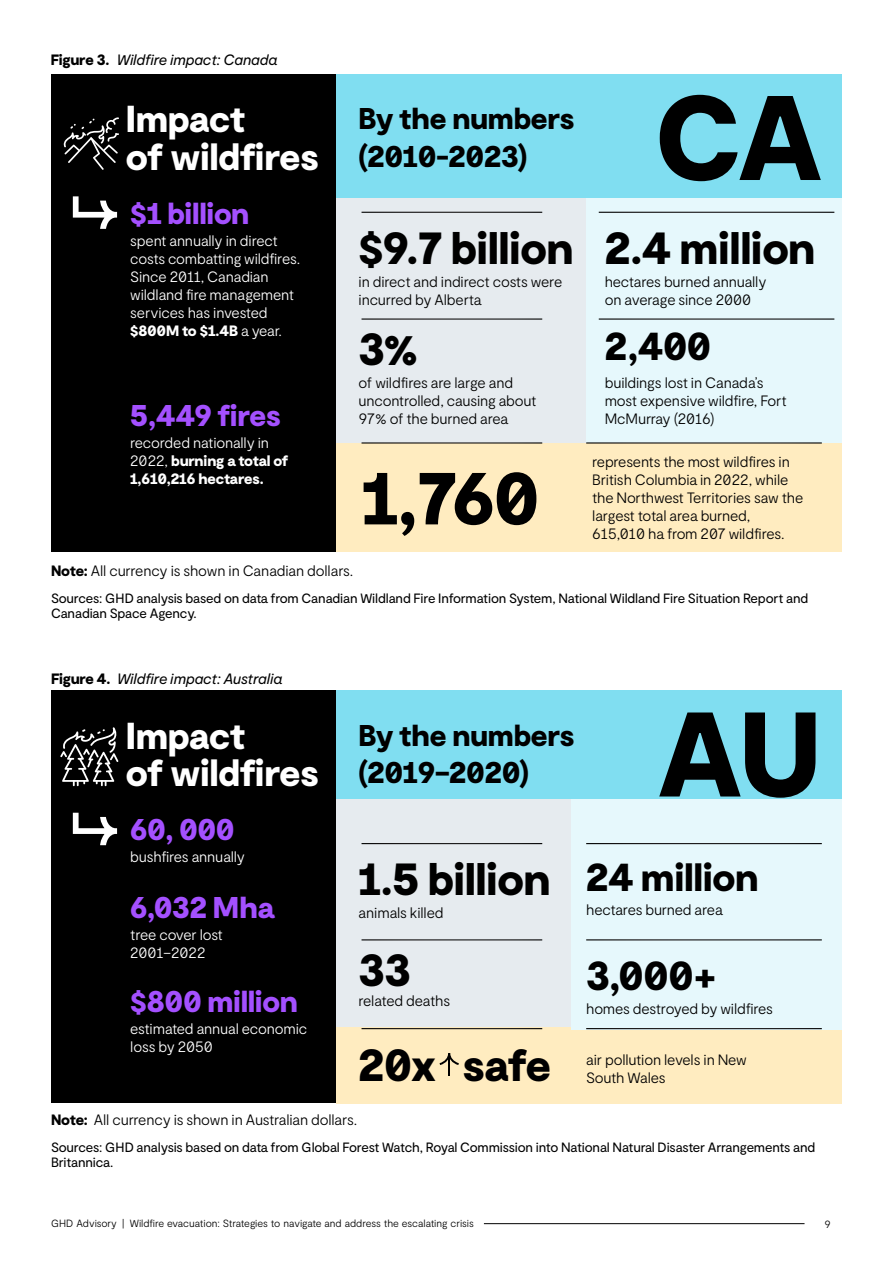
<style>
.page{position:relative;width:893px;height:1263px;background:#fff}
.page>*{position:absolute;margin:0;border:0;box-sizing:border-box;transform-origin:0 0}
.t1{font:120px "GHD Moderat Black";color:#000}
.t2{font:73.5px "GHD Moderat Black";color:#000}
.t3{font:45px "GHD Moderat Black";letter-spacing:-.01em;color:#000}
.t4{font:40.5px "GHD Moderat Black";color:#000}
.t5{font:39px "GHD Moderat Black";letter-spacing:-.005em;color:#000}
.t6{font:37.5px/37.5px "GHD Moderat Black";letter-spacing:-.01em;color:#fff}
.t7{font:30px/37.5px "GHD Moderat Black";letter-spacing:-.005em;color:#000}
.t8{font:30px "GHD Moderat Black";letter-spacing:-.005em;color:#a450ff}
.t9{font:15px/18px "GHD Moderat Light";letter-spacing:-.015em;color:#000}
.t10{font:15px/18px "GHD Moderat Light";letter-spacing:-.01em;color:#fff}
.t11{font:15px "GHD Moderat Regular Italic";letter-spacing:-.01em;color:#000}
.t12{font:15px/18px "GHD Moderat Black";letter-spacing:-.005em;color:#fff}
.t13{font:13.5px/15px "GHD Moderat Regular";letter-spacing:-.015em;color:#000}
.t14{font:10.5px "GHD Moderat Light";letter-spacing:-.01em;color:#000}
.s1{font-family:"GHD Moderat Black"}
.s2{font-family:"GHD Moderat Light"}
</style>
<div class="page">
<div style="left:51px;top:74px;width:285px;height:478px;background:#000"></div>
<div style="left:51px;top:690px;width:285px;height:413px;background:#000"></div>
<div style="left:336px;top:74px;width:506px;height:124px;background:#80def1"></div>
<div style="left:336px;top:690px;width:506px;height:124px;background:#80def1"></div>
<div style="left:337px;top:198px;width:252px;height:245px;background:#e6ebef"></div>
<div style="left:336px;top:799px;width:235px;height:230px;background:#e6ebef"></div>
<div style="left:586px;top:198px;width:256px;height:245px;background:#e6f8fc"></div>
<div style="left:337px;top:443px;width:505px;height:109px;background:#ffecc0"></div>
<div style="left:337px;top:1027px;width:505px;height:76px;background:#ffecc0"></div>
<div style="left:571px;top:799px;width:271px;height:230px;background:#e6f8fc"></div>
<svg style="left:73px;top:196px;width:44px;height:33px"></svg>
<svg style="left:73px;top:813px;width:44px;height:32px"></svg>
<hr style="left:362px;top:318px;width:180px;height:2px;background:#fff">
<hr style="left:362px;top:939px;width:180px;height:1px;background:#fff">
<hr style="left:362px;top:212px;width:180px;height:1px;background:#fff">
<hr style="left:362px;top:843px;width:180px;height:1px;background:#fff">
<hr style="left:599px;top:318px;width:235px;height:2px;background:#fff">
<hr style="left:586px;top:939px;width:236px;height:1px;background:#fff">
<hr style="left:599px;top:212px;width:235px;height:1px;background:#fff">
<hr style="left:586px;top:843px;width:236px;height:1px;background:#fff">
<hr style="left:586px;top:442px;width:236px;height:1px;background:#fff">
<hr style="left:586px;top:1028px;width:236px;height:1px;background:#fff">
<hr style="left:362px;top:442px;width:180px;height:1px;background:#fff">
<hr style="left:362px;top:1028px;width:180px;height:1px;background:#fff">
<svg style="left:64px;top:117px;width:55px;height:53px"></svg>
<svg style="left:60px;top:727px;width:58px;height:59px"></svg>
<hr style="left:448px;top:1054px;width:2px;height:22px;background:#000">
<svg style="left:440px;top:1053px;width:19px;height:12px"></svg>
<hr style="left:484px;top:1223px;width:320px;height:1px;background:#000">
<p class="t11" style="left:51px;top:51px;width:228px"><span class="s1">Figure 3.</span> Wildfire impact: Canada</p>
<h3 class="t6" style="left:126px;top:101px;width:194px">Impact<br>of wildfires</h3>
<h3 class="t8" style="left:130px;top:196px;width:121px">$1 billion</h3>
<p class="t10" style="left:130px;top:231px;width:171px">spent annually in direct costs combatting wildfires.<br>Since 2011, Canadian wildland fire management services has invested</p>
<p class="t12" style="left:130px;top:322px;width:153px">$800M to $1.4B <span class="s2">a year.</span></p>
<h3 class="t8" style="left:130px;top:398px;width:152px">5,449 fires</h3>
<p class="t10" style="left:130px;top:432px;width:140px">recorded nationally in</p>
<p class="t12" style="left:130px;top:451px;width:160px"><span class="s2">2022,</span> burning a total of<br>1,610,216 hectares.</p>
<h3 class="t7" style="left:359px;top:100px;width:217px">By the numbers (2010-2023)</h3>
<h3 class="t3" style="left:359px;top:222px;width:217px">$9.7 billion</h3>
<p class="t9" style="left:359px;top:272px;width:205px">in direct and indirect costs were incurred by Alberta</p>
<h3 class="t3" style="left:359px;top:323px;width:61px">3%</h3>
<p class="t9" style="left:359px;top:373px;width:179px">of wildfires are large and uncontrolled, causing about<br>97% of the burned area</p>
<h2 class="t2" style="left:362px;top:456px;width:179px">1,760</h2>
<p class="t9" style="left:51px;top:561px;width:304px"><span class="s1">Note:</span> All currency is shown in Canadian dollars.</p>
<h1 class="t1" style="left:656px;top:68px;width:168px">CA</h1>
<h3 class="t3" style="left:605px;top:222px;width:212px">2.4 million</h3>
<p class="t9" style="left:605px;top:272px;width:163px">hectares burned annually on average since 2000</p>
<h3 class="t5" style="left:605px;top:324px;width:108px">2,400</h3>
<p class="t9" style="left:605px;top:373px;width:183px">buildings lost in Canada’s most expensive wildfire, Fort<br>McMurray (2016)</p>
<p class="t9" style="left:592px;top:452px;width:213px">represents the most wildfires in<br>British Columbia in 2022, while the Northwest Territories saw the largest total area burned,<br>615,010 ha from 207 wildfires.</p>
<p class="t13" style="left:51px;top:590px;width:759px">Sources: GHD analysis based on data from Canadian Wildland Fire Information System, National Wildland Fire Situation Report and<br>Canadian Space Agency.</p>
<p class="t11" style="left:51px;top:670px;width:232px"><span class="s1">Figure 4.</span> Wildfire impact: Australia</p>
<h3 class="t6" style="left:126px;top:717px;width:194px">Impact<br>of wildfires</h3>
<h3 class="t8" style="left:130px;top:812px;width:106px">60, 000</h3>
<p class="t10" style="left:130px;top:847px;width:116px">bushfires annually</p>
<h3 class="t8" style="left:130px;top:890px;width:145px">6,032 Mha</h3>
<p class="t10" style="left:130px;top:924px;width:94px">tree cover lost<br>2001–2022</p>
<h3 class="t8" style="left:130px;top:984px;width:169px">$800 million</h3>
<p class="t10" style="left:130px;top:1018px;width:178px">estimated annual economic loss by 2050</p>
<h3 class="t7" style="left:359px;top:716px;width:217px">By the numbers (2019–2020)</h3>
<h3 class="t3" style="left:359px;top:853px;width:193px">1.5 billion</h3>
<p class="t9" style="left:359px;top:903px;width:86px">animals killed</p>
<h3 class="t3" style="left:359px;top:944px;width:54px">33</h3>
<p class="t9" style="left:359px;top:990px;width:93px">related deaths</p>
<h3 class="t3" style="left:359px;top:1039px;width:194px">20x safe</h3>
<p class="t9" style="left:51px;top:1109px;width:308px"><span class="s1">Note:</span> All currency is shown in Australian dollars.</p>
<h1 class="t1" style="left:658px;top:685px;width:165px">AU</h1>
<h3 class="t5" style="left:586px;top:854px;width:174px">24 million</h3>
<p class="t9" style="left:586px;top:900px;width:138px">hectares burned area</p>
<h3 class="t4" style="left:586px;top:952px;width:132px">3,000+</h3>
<p class="t9" style="left:586px;top:999px;width:188px">homes destroyed by wildfires</p>
<p class="t9" style="left:586px;top:1050px;width:162px">air pollution levels in New<br>South Wales</p>
<p class="t13" style="left:51px;top:1139px;width:766px">Sources: GHD analysis based on data from Global Forest Watch, Royal Commission into National Natural Disaster Arrangements and<br>Britannica.</p>
<p class="t14" style="left:51px;top:1216px;width:424px">GHD Advisory | Wildfire evacuation: Strategies to navigate and address the escalating crisis</p>
<p class="t14" style="left:824px;top:1216px;width:8px">9</p>
</div>
